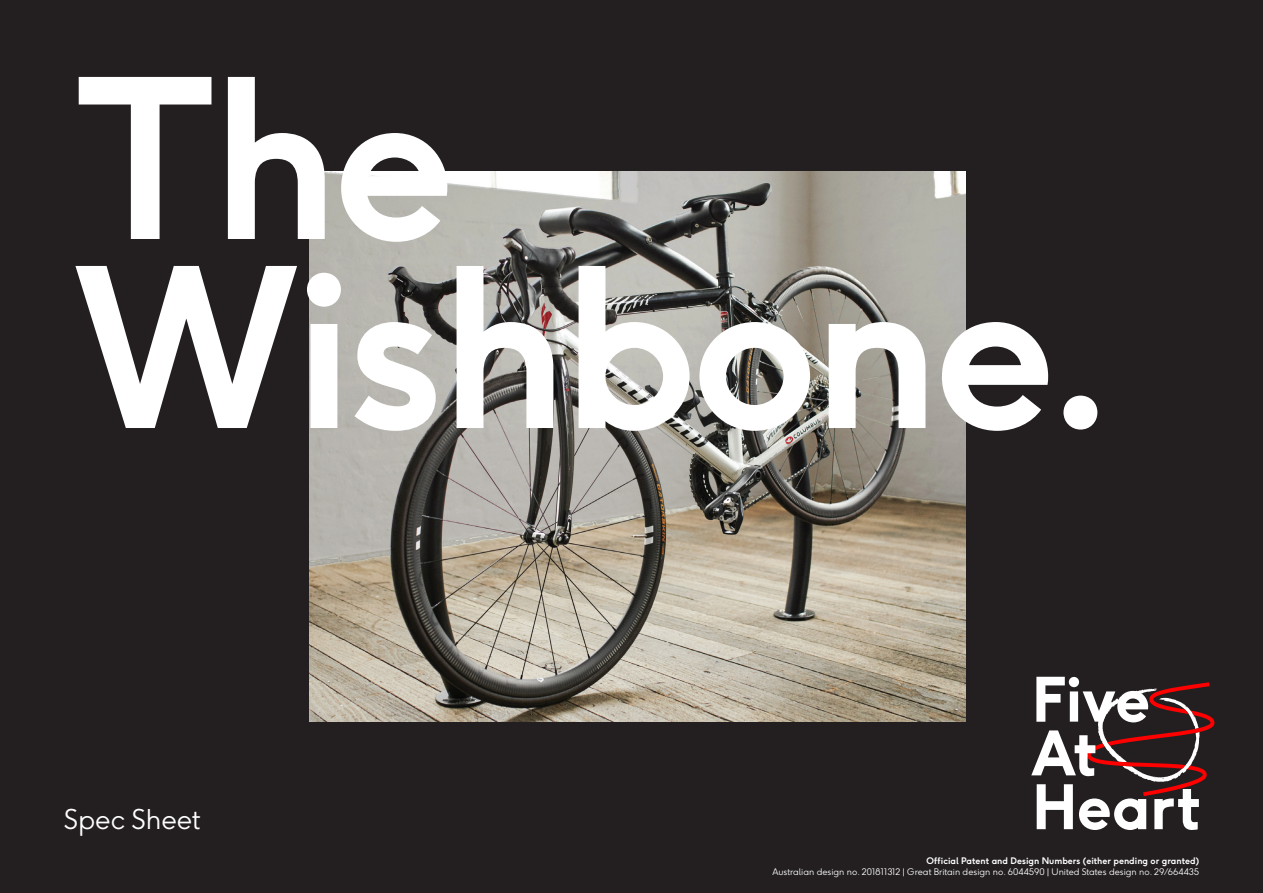
<style>
.page{position:relative;width:1263px;height:893px;background:#231f20}
.page>*{position:absolute;margin:0;border:0;box-sizing:border-box;transform-origin:0 0}
.t1{font:700 219px/189px "F37 Ginger";letter-spacing:-.025em;color:#fff}
.Spec_Sheet_Copy{font:300 27px "F37 Ginger";color:#fff}
.Table_Heading{font:300 9px "F37 Ginger";color:#fff}
.Table_Heading-2{font:700 9px "F37 Ginger";color:#fff}
</style>
<div class="page">
<img style="left:309px;top:172px;width:656px;height:549px">
<svg style="left:1031px;top:677px;width:183px;height:153px"></svg>
<p class="t1" style="left:73px;top:85px;width:1047px">The<br>Wishbone.</p>
<p class="Spec_Sheet_Copy" style="left:64px;top:808px;width:138px">Spec Sheet</p>
<p class="Table_Heading-2" style="left:927px;top:857px;width:274px">Official Patent and Design Numbers (either pending or granted)</p>
<p class="Table_Heading" style="left:772px;top:867px;width:428px">Australian design no. 201811312 | Great Britain design no. 6044590 | United States design no. 29/664435</p>
</div>
